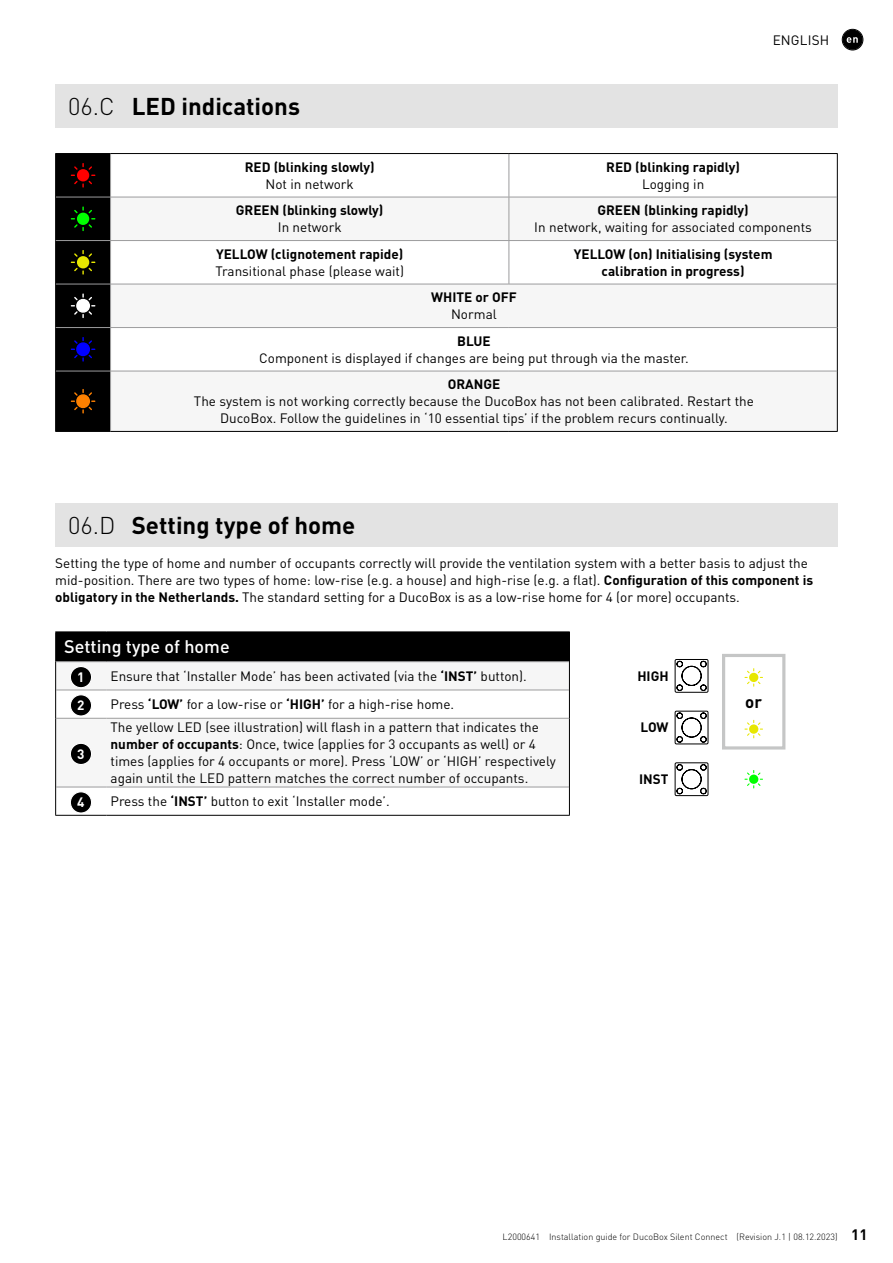
<style>
.page{position:relative;width:893px;height:1263px;background:#fff}
.page>*{position:absolute;margin:0;border:0;box-sizing:border-box;transform-origin:0 0}
.t1{font:700 24px "DINOT";color:#000}
.t2{font:500 18px "DINOT";color:#fff}
.t3{font:700 16.8px "DINOT";color:#000}
.t4{font:700 15px "DINOT";color:#000}
.t5{font:13.5px/16.8px "DINOT";color:#000}
.t6{font:700 13.5px/16.8px "DINOT";color:#000;text-align:center}
.t7{font:700 13.5px "DINOT";color:#fff}
.t8{font:300 9px "DINOT";color:#000}
.s1{font-weight:300}
.s2{font-weight:700}
</style>
<div class="page">
<div style="left:842px;top:30px;width:21px;height:20px;background:#000;border-radius:50%"></div>
<svg style="left:847px;top:37px;width:11px;height:6px"></svg>
<div style="left:842px;top:29px;width:21px;height:21px;border:1px solid #000;border-radius:50%"></div>
<div style="left:55px;top:84px;width:783px;height:44px;background:#e3e3e3"></div>
<div style="left:55px;top:503px;width:783px;height:44px;background:#e3e3e3"></div>
<svg style="left:111px;top:154px;width:726px;height:43px"></svg>
<svg style="left:111px;top:198px;width:726px;height:233px;fill:#f6f6f6"></svg>
<hr style="left:55px;top:154px;width:1px;height:43px;background:#000">
<hr style="left:837px;top:154px;width:1px;height:43px;background:#000">
<hr style="left:55px;top:197px;width:1px;height:44px;background:#000">
<hr style="left:837px;top:197px;width:1px;height:44px;background:#000">
<hr style="left:55px;top:241px;width:1px;height:43px;background:#000">
<hr style="left:837px;top:241px;width:1px;height:43px;background:#000">
<hr style="left:55px;top:284px;width:1px;height:44px;background:#000">
<hr style="left:837px;top:284px;width:1px;height:44px;background:#000">
<hr style="left:55px;top:328px;width:1px;height:43px;background:#000">
<hr style="left:837px;top:328px;width:1px;height:43px;background:#000">
<hr style="left:55px;top:371px;width:1px;height:60px;background:#000">
<hr style="left:837px;top:371px;width:1px;height:60px;background:#000">
<hr style="left:55px;top:431px;width:56px;height:1px;background:#000">
<hr style="left:111px;top:431px;width:398px;height:1px;background:#000">
<hr style="left:509px;top:431px;width:329px;height:1px;background:#000">
<hr style="left:509px;top:154px;width:1px;height:43px;background:#9c9c9d">
<hr style="left:111px;top:197px;width:398px;height:1px;background:#9c9c9d">
<hr style="left:509px;top:197px;width:328px;height:1px;background:#9c9c9d">
<hr style="left:509px;top:197px;width:1px;height:43px;background:#9c9c9d">
<hr style="left:111px;top:240px;width:398px;height:1px;background:#9c9c9d">
<hr style="left:509px;top:240px;width:328px;height:1px;background:#9c9c9d">
<hr style="left:509px;top:241px;width:1px;height:43px;background:#9c9c9d">
<hr style="left:111px;top:284px;width:398px;height:1px;background:#9c9c9d">
<hr style="left:509px;top:284px;width:328px;height:1px;background:#9c9c9d">
<hr style="left:111px;top:327px;width:398px;height:1px;background:#9c9c9d">
<hr style="left:509px;top:327px;width:328px;height:1px;background:#9c9c9d">
<hr style="left:111px;top:371px;width:398px;height:1px;background:#9c9c9d">
<hr style="left:509px;top:371px;width:328px;height:1px;background:#9c9c9d">
<hr style="left:55px;top:153px;width:56px;height:1px;background:#000">
<hr style="left:111px;top:153px;width:398px;height:1px;background:#000">
<hr style="left:509px;top:153px;width:329px;height:1px;background:#000">
<svg style="left:56px;top:154px;width:55px;height:277px;background:#110f0c"></svg>
<div style="left:56px;top:632px;width:513px;height:30px;background:#000"></div>
<svg style="left:56px;top:662px;width:513px;height:28px;fill:#f6f6f6"></svg>
<svg style="left:56px;top:691px;width:513px;height:124px;fill:#f6f6f6"></svg>
<hr style="left:55px;top:631px;width:51px;height:1px;background:#000">
<hr style="left:55px;top:632px;width:1px;height:30px;background:#000">
<hr style="left:106px;top:631px;width:464px;height:1px;background:#000">
<hr style="left:569px;top:632px;width:1px;height:30px;background:#000">
<svg style="left:55px;top:662px;width:1px;height:56px"></svg>
<svg style="left:569px;top:662px;width:1px;height:56px"></svg>
<hr style="left:55px;top:718px;width:1px;height:69px;background:#000">
<hr style="left:569px;top:718px;width:1px;height:69px;background:#000">
<svg style="left:55px;top:787px;width:1px;height:28px"></svg>
<svg style="left:569px;top:787px;width:1px;height:28px"></svg>
<hr style="left:55px;top:815px;width:51px;height:1px;background:#000">
<hr style="left:106px;top:815px;width:464px;height:1px;background:#000">
<hr style="left:56px;top:661px;width:50px;height:1px;background:#9c9c9d">
<hr style="left:106px;top:661px;width:463px;height:1px;background:#9c9c9d">
<hr style="left:56px;top:690px;width:50px;height:1px;background:#9c9c9d">
<hr style="left:106px;top:690px;width:463px;height:1px;background:#9c9c9d">
<hr style="left:56px;top:718px;width:50px;height:1px;background:#9c9c9d">
<hr style="left:106px;top:718px;width:463px;height:1px;background:#9c9c9d">
<hr style="left:56px;top:787px;width:50px;height:1px;background:#9c9c9d">
<hr style="left:106px;top:787px;width:463px;height:1px;background:#9c9c9d">
<div style="left:70px;top:666px;width:22px;height:22px;background:#000;border-radius:50%"></div>
<div style="left:70px;top:666px;width:22px;height:22px;border:1px solid #fff;border-radius:50%"></div>
<div style="left:70px;top:695px;width:22px;height:21px;background:#000;border-radius:50%"></div>
<div style="left:70px;top:694px;width:22px;height:22px;border:1px solid #fff;border-radius:50%"></div>
<div style="left:70px;top:743px;width:22px;height:21px;background:#000;border-radius:50%"></div>
<div style="left:70px;top:743px;width:22px;height:22px;border:1px solid #fff;border-radius:50%"></div>
<div style="left:70px;top:792px;width:22px;height:21px;background:#000;border-radius:50%"></div>
<div style="left:70px;top:791px;width:22px;height:22px;border:1px solid #fff;border-radius:50%"></div>
<svg style="left:744px;top:770px;width:19px;height:18px"></svg>
<div style="left:722px;top:654px;width:63px;height:95px;background:#fff;border:3px solid #c5c6c6"></div>
<svg style="left:744px;top:720px;width:19px;height:18px"></svg>
<svg style="left:744px;top:668px;width:19px;height:19px"></svg>
<svg style="left:675px;top:659px;width:33px;height:34px"></svg>
<svg style="left:675px;top:711px;width:33px;height:33px"></svg>
<svg style="left:675px;top:762px;width:33px;height:34px"></svg>
<p class="t5" style="left:773px;top:31px;width:58px">ENGLISH</p>
<h1 class="t1" style="left:68px;top:90px;width:233px"><span class="s1">06.C</span> LED indications</h1>
<p class="t6" style="left:245px;top:158px;width:132px">RED (blinking slowly)</p>
<p class="t5" style="left:266px;top:175px;width:90px">Not in network</p>
<p class="t6" style="left:606px;top:158px;width:135px">RED (blinking rapidly)</p>
<p class="t5" style="left:642px;top:175px;width:64px">Logging in</p>
<p class="t6" style="left:236px;top:201px;width:149px">GREEN (blinking slowly)</p>
<p class="t5" style="left:278px;top:218px;width:65px">In network</p>
<p class="t6" style="left:597px;top:201px;width:153px">GREEN (blinking rapidly)</p>
<p class="t5" style="left:534px;top:218px;width:279px">In network, waiting for associated components</p>
<p class="t6" style="left:216px;top:245px;width:189px">YELLOW (clignotement rapide)</p>
<p class="t5" style="left:215px;top:262px;width:190px">Transitional phase (please wait)</p>
<p class="t6" style="left:574px;top:245px;width:200px">YELLOW (on) Initialising (system calibration in progress)</p>
<p class="t6" style="left:431px;top:288px;width:87px">WHITE or OFF</p>
<p class="t5" style="left:451px;top:305px;width:47px">Normal</p>
<p class="t6" style="left:457px;top:332px;width:35px">BLUE</p>
<p class="t5" style="left:259px;top:349px;width:429px">Component is displayed if changes are being put through via the master.</p>
<p class="t6" style="left:448px;top:375px;width:54px">ORANGE</p>
<p class="t5" style="left:194px;top:392px;width:561px;text-align:center">The system is not working correctly because the DucoBox has not been calibrated. Restart the<br>DucoBox. Follow the guidelines in ‘10 essential tips’ if the problem recurs continually.</p>
<h1 class="t1" style="left:68px;top:509px;width:289px"><span class="s1">06.D</span> Setting type of home</h1>
<p class="t5" style="left:55px;top:554px;width:759px">Setting the type of home and number of occupants correctly will provide the ventilation system with a better basis to adjust the mid-position. There are two types of home: low-rise (e.g. a house) and high-rise (e.g. a flat). <span class="s2">Configuration of this component is obligatory in the Netherlands.</span> The standard setting for a DucoBox is as a low-rise home for 4 (or more) occupants.</p>
<h2 class="t2" style="left:64px;top:634px;width:167px">Setting type of home</h2>
<p class="t7" style="left:77px;top:668px;width:9px">1</p>
<p class="t5" style="left:111px;top:667px;width:415px">Ensure that ‘Installer Mode’ has been activated (via the <span class="s2">‘INST’</span> button).</p>
<p class="t7" style="left:77px;top:696px;width:9px">2</p>
<p class="t5" style="left:111px;top:695px;width:343px">Press <span class="s2">‘LOW’</span> for a low-rise or <span class="s2">‘HIGH’</span> for a high-rise home.</p>
<p class="t7" style="left:77px;top:745px;width:9px">3</p>
<p class="t6" style="left:637px;top:667px;width:33px">HIGH</p>
<p class="t3" style="left:745px;top:690px;width:18px">or</p>
<p class="t5" style="left:111px;top:718px;width:447px">The yellow LED (see illustration) will flash in a pattern that indicates the <span class="s2">number of occupants</span>: Once, twice (applies for 3 occupants as well) or 4 times (applies for 4 occupants or more). Press ‘LOW’ or ‘HIGH’ respectively again until the LED pattern matches the correct number of occupants.</p>
<p class="t6" style="left:641px;top:718px;width:29px">LOW</p>
<p class="t6" style="left:639px;top:770px;width:31px">INST</p>
<p class="t7" style="left:77px;top:793px;width:9px">4</p>
<p class="t5" style="left:111px;top:792px;width:278px">Press the <span class="s2">‘INST’</span> button to exit ‘Installer mode’.</p>
<p class="t8" style="left:503px;top:1230px;width:337px">L2000641 Installation guide for DucoBox Silent Connect (Revision J.1 | 08.12.2023)</p>
<p class="t4" style="left:851px;top:1224px;width:18px">11</p>
</div>
